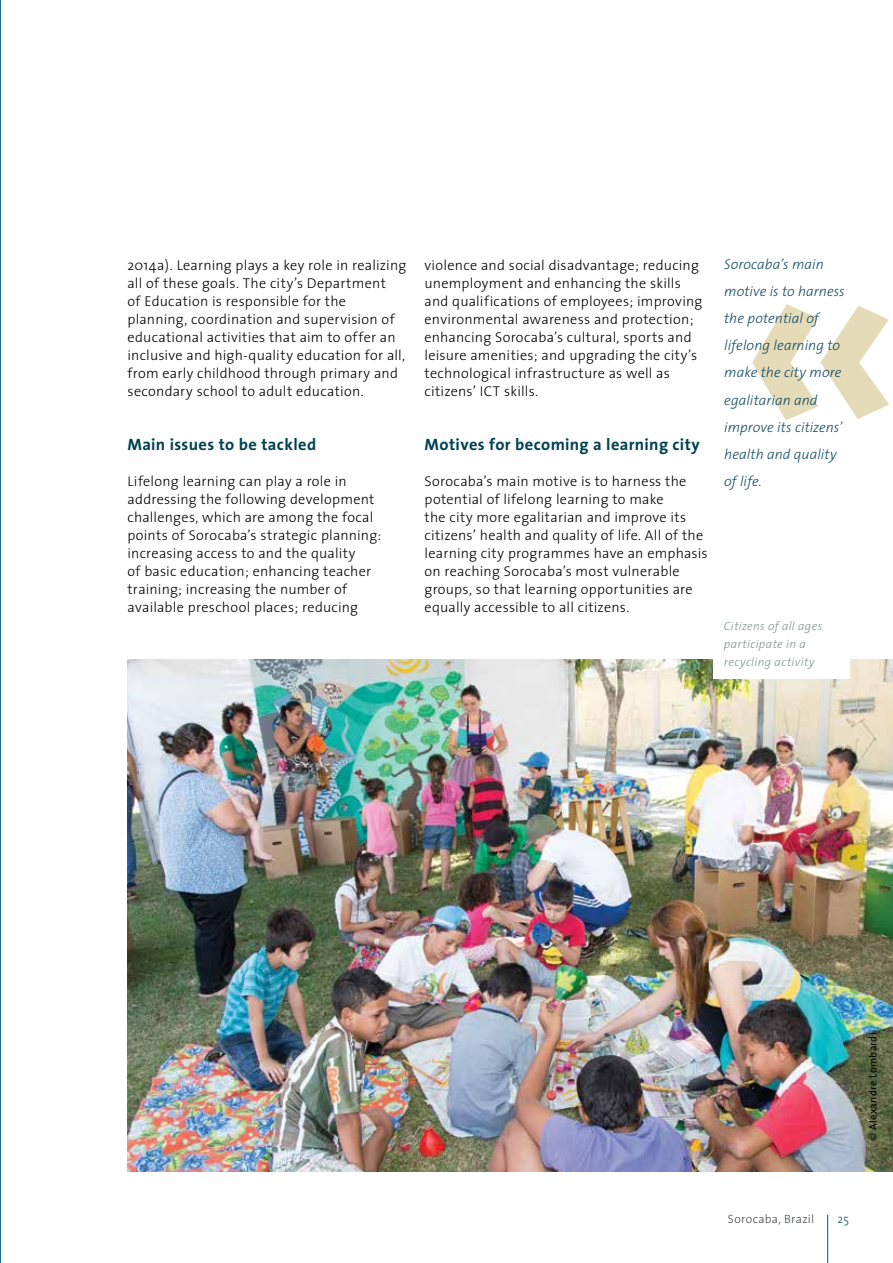
<style>
.page{position:relative;width:893px;height:1263px;background:#fff}
.page>*{position:absolute;margin:0;border:0;box-sizing:border-box;transform-origin:0 0}
.t1{font:298.05px "The Sans Bold Caps";color:#e5dbb8;scale:1.06 1}
.t2{font:700 16.5px "The Sans";letter-spacing:.02em;color:#004251}
.t3{font:300 14.25px/18px "The Sans";letter-spacing:.015em;color:#000}
.t4{font:italic 300 14.25px/27px "The Sans";color:#144c67}
.t5{font:italic 300 12px/18px "The Sans";letter-spacing:.025em;color:#839693}
.t6{font:300 12px "The Sans";letter-spacing:.025em;color:#434747}
.t7{font:300 12px "The Sans";color:#144c67}
.t8{font:10.5px "The Sans";letter-spacing:.035em;color:#000}
</style>
<div class="page">
<hr style="left:0;top:0;width:1px;height:1263px;background:#005596">
<hr style="left:827px;top:1215px;width:1px;height:48px;background:#005596">
<img style="left:127px;top:660px;width:766px;height:511px">
<div style="left:714px;top:655px;width:136px;height:23px;background:#fff"></div>
<p class="t3" style="left:127px;top:256px;width:280px">2014a). Learning plays a key role in realizing all of these goals. The city’s Department<br>of Education is responsible for the planning, coordination and supervision of educational activities that aim to offer an inclusive and high-quality education for all,</p>
<p class="t3" style="left:127px;top:364px;width:272px">from early childhood through primary and secondary school to adult education.</p>
<p class="t2" style="left:127px;top:431px;width:190px">Main issues to be tackled</p>
<p class="t3" style="left:127px;top:472px;width:255px">Lifelong learning can play a role in addressing the following development challenges, which are among the focal points of Sorocaba’s strategic planning: increasing access to and the quality<br>of basic education; enhancing teacher training; increasing the number of available preschool places; reducing</p>
<p class="t3" style="left:425px;top:256px;width:279px">violence and social disadvantage; reducing unemployment and enhancing the skills and qualifications of employees; improving environmental awareness and protection; enhancing Sorocaba’s cultural, sports and leisure amenities; and upgrading the city’s technological infrastructure as well as citizens’ ICT skills.</p>
<p class="t2" style="left:425px;top:431px;width:277px">Motives for becoming a learning city</p>
<p class="t3" style="left:425px;top:472px;width:285px">Sorocaba’s main motive is to harness the potential of lifelong learning to make<br>the city more egalitarian and improve its citizens’ health and quality of life. All of the learning city programmes have an emphasis on reaching Sorocaba’s most vulnerable groups, so that learning opportunities are equally accessible to all citizens.</p>
<p class="t4" style="left:724px;top:251px;width:122px">Sorocaba’s main motive is to harness the potential of lifelong learning to make the city more egalitarian and improve its citizens’ health and quality of life.</p>
<p class="t1" style="left:907px;top:638px;width:160px;rotate:-180deg">»</p>
<p class="t5" style="left:724px;top:617px;width:100px">Citizens of all ages participate in a recycling activity</p>
<p class="t8" style="left:864px;top:1141px;width:110px;rotate:-90deg">© Alexandre Lombardi</p>
<p class="t6" style="left:728px;top:1209px;width:88px">Sorocaba, Brazil</p>
<p class="t7" style="left:838px;top:1209px;width:13px">25</p>
</div>
